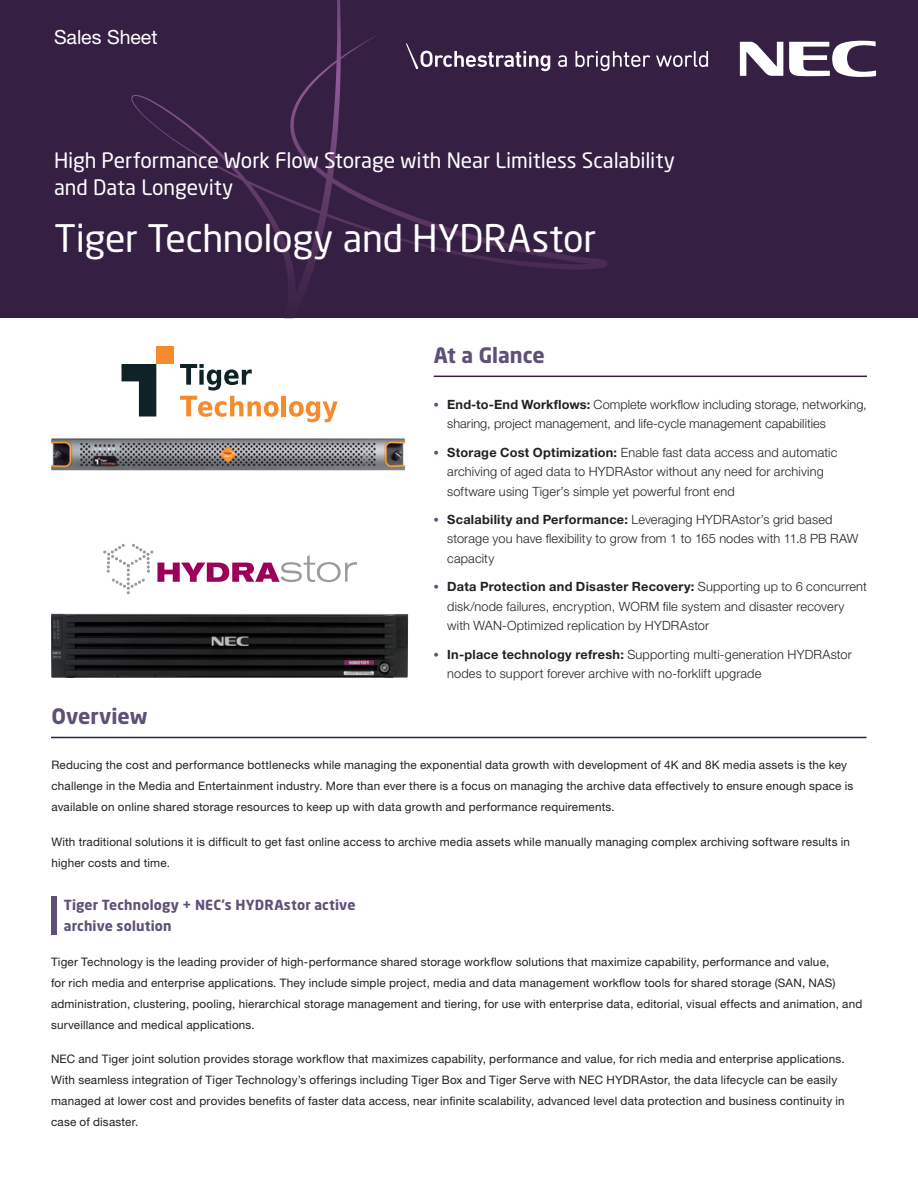
<style>
.page{position:relative;width:918px;height:1188px;background:#fff}
.page>*{position:absolute;margin:0;border:0;box-sizing:border-box;transform-origin:0 0}
.t1{font:37.5px "Neo Sans Pro";letter-spacing:-.005em;color:#fff}
.t2{font:21px/27px "Neo Sans Pro";letter-spacing:-.005em;color:#fff}
.Heading_1{font:700 21px "Neo Sans Pro";color:#5f5078}
.t3{font:19.5px "Helvetica Neue LT Std";color:#fff}
.Heading_2{font:700 13.8px/21px "Neo Sans Pro";letter-spacing:.01em;color:#5f5078}
.t4{font:300 12.75px/19.5px "Helvetica Neue LT Std";letter-spacing:.01em;color:#231f20}
.Body_Text{font:11.7px/21px "Helvetica Neue LT Std";letter-spacing:.015em;color:#231f20}
.s1{font-family:"Neo Sans Pro";font-weight:700;font-size:11.7px;color:#5f5078}
.s2{font-weight:700}
</style>
<div class="page">
<svg style="left:103px;top:544px;width:254px;height:51px"></svg>
<div style="left:156px;top:347px;width:18px;height:17px;background:#f58b2c"></div>
<svg style="left:122px;top:364px;width:34px;height:53px"></svg>
<svg style="left:180px;top:364px;width:99px;height:53px"></svg>
<hr style="left:282px;top:396px;width:4px;height:20px;background:#f58b2c">
<svg style="left:289px;top:401px;width:49px;height:21px"></svg>
<img style="left:51px;top:438px;width:355px;height:33px">
<img style="left:51px;top:614px;width:357px;height:64px">
<div style="left:0;top:0;width:918px;height:318px;background:#351f42"></div>
<svg style="left:131px;top:0;width:477px;height:292px"></svg>
<svg style="left:740px;top:42px;width:43px;height:34px"></svg>
<svg style="left:789px;top:40px;width:87px;height:37px"></svg>
<svg style="left:558px;top:55px;width:9px;height:12px"></svg>
<svg style="left:575px;top:51px;width:75px;height:20px"></svg>
<svg style="left:656px;top:51px;width:52px;height:16px"></svg>
<svg style="left:406px;top:43px;width:144px;height:28px"></svg>
<hr style="left:51px;top:737px;width:816px;height:1px;background:#351f42">
<hr style="left:434px;top:376px;width:433px;height:1px;background:#351f42">
<div style="left:51px;top:897px;width:5px;height:38px;background:#5f5078"></div>
<p class="t3" style="left:54px;top:25px;width:105px">Sales Sheet</p>
<p class="t2" style="left:54px;top:147px;width:622px">High Performance Work Flow Storage with Near Limitless Scalability and Data Longevity</p>
<p class="t1" style="left:54px;top:215px;width:544px">Tiger Technology and HYDRAstor</p>
<p class="Heading_1" style="left:51px;top:703px;width:98px">Overview</p>
<p class="Heading_1" style="left:434px;top:342px;width:113px">At a Glance</p>
<p class="t4" style="left:447px;top:394px;width:421px;text-indent:-14px"><span class="s1">•</span> <span class="s2">End-to-End Workflows:</span> Complete workflow including storage, networking, sharing, project management, and life-cycle management capabilities</p>
<p class="t4" style="left:447px;top:442px;width:392px;text-indent:-14px"><span class="s1">•</span> <span class="s2">Storage Cost Optimization:</span> Enable fast data access and automatic archiving of aged data to HYDRAstor without any need for archiving software using Tiger’s simple yet powerful front end</p>
<p class="t4" style="left:447px;top:509px;width:413px;text-indent:-14px"><span class="s1">•</span> <span class="s2">Scalability and Performance:</span> Leveraging HYDRAstor’s grid based storage you have flexibility to grow from 1 to 165 nodes with 11.8 PB RAW capacity</p>
<p class="t4" style="left:447px;top:577px;width:421px;text-indent:-14px"><span class="s1">•</span> <span class="s2">Data Protection and Disaster Recovery:</span> Supporting up to 6 concurrent disk/node failures, encryption, WORM file system and disaster recovery with WAN-Optimized replication by HYDRAstor</p>
<p class="t4" style="left:447px;top:644px;width:406px;text-indent:-14px"><span class="s1">•</span> <span class="s2">In-place technology refresh:</span> Supporting multi-generation HYDRAstor nodes to support forever archive with no-forklift upgrade</p>
<p class="Body_Text" style="left:51px;top:754px;width:804px">Reducing the cost and performance bottlenecks while managing the exponential data growth with development of 4K and 8K media assets is the key challenge in the Media and Entertainment industry. More than ever there is a focus on managing the archive data effectively to ensure enough space is available on online shared storage resources to keep up with data growth and performance requirements.</p>
<p class="Body_Text" style="left:51px;top:831px;width:800px">With traditional solutions it is difficult to get fast online access to archive media assets while manually managing complex archiving software results in higher costs and time.</p>
<p class="Heading_2" style="left:64px;top:894px;width:293px">Tiger Technology + NEC’s HYDRAstor active archive solution</p>
<p class="Body_Text" style="left:51px;top:951px;width:813px">Tiger Technology is the leading provider of high-performance shared storage workflow solutions that maximize capability, performance and value,<br>for rich media and enterprise applications. They include simple project, media and data management workflow tools for shared storage (SAN, NAS) administration, clustering, pooling, hierarchical storage management and tiering, for use with enterprise data, editorial, visual effects and animation, and surveillance and medical applications.</p>
<p class="Body_Text" style="left:51px;top:1048px;width:795px">NEC and Tiger joint solution provides storage workflow that maximizes capability, performance and value, for rich media and enterprise applications.<br>With seamless integration of Tiger Technology’s offerings including Tiger Box and Tiger Serve with NEC HYDRAstor, the data lifecycle can be easily managed at lower cost and provides benefits of faster data access, near infinite scalability, advanced level data protection and business continuity in case of disaster.</p>
</div>
